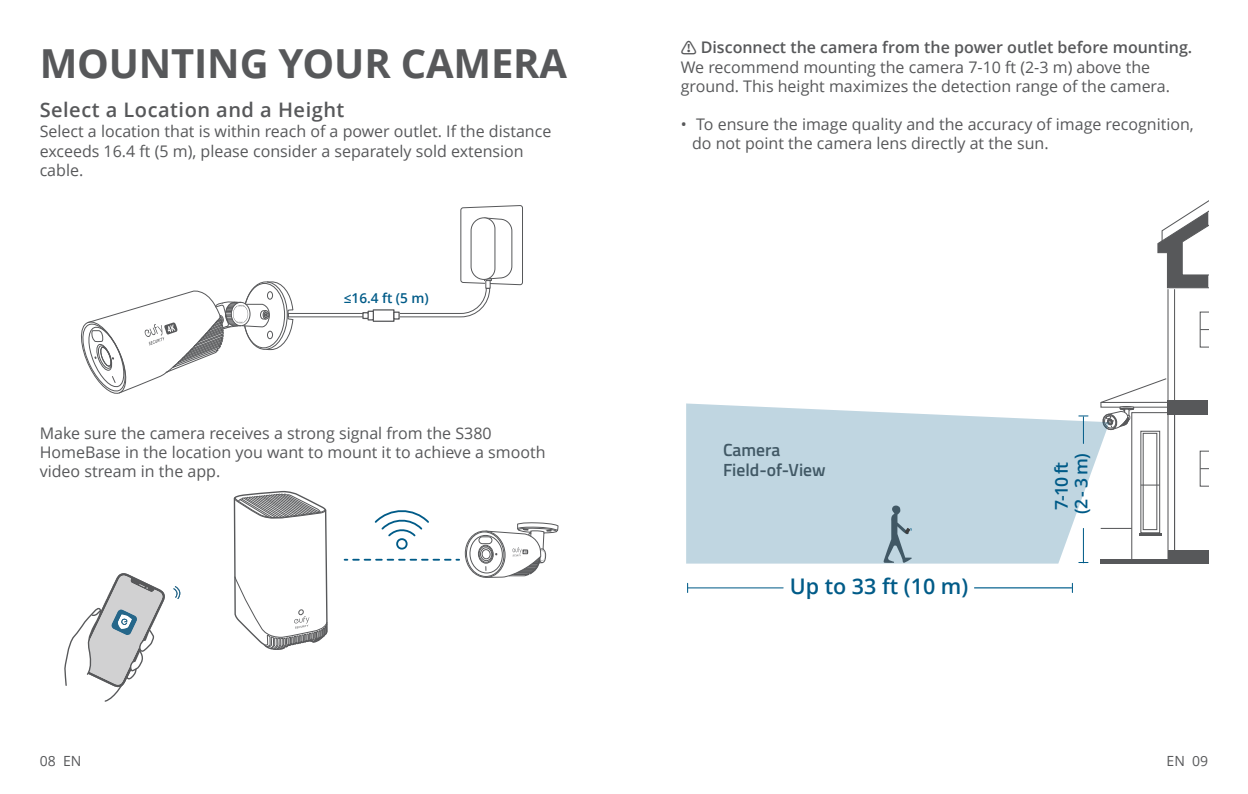
<style>
.page{position:relative;width:1248px;height:794px;background:#fff}
.page>*{position:absolute;margin:0;border:0;box-sizing:border-box;transform-origin:0 0}
.目录标题1{font:700 40px "Open Sans";letter-spacing:-.005em;color:#57585a}
.t1{font:600 21.6px "Open Sans";color:#005b88}
.目录标题1-2{font:600 20px "Open Sans";letter-spacing:.025em;color:#57585a}
.t2{font:600 17.6px/19.6px "Titillium Web";color:#57585a}
.t3{font:600 17.6px/19.6px "Open Sans";color:#005b88}
.目录标题1-3{font:16px/19.2px "Open Sans";color:#57585a}
.目录标题1-4{font:600 16px "Open Sans";color:#57585a}
.t4{font:14px "Open Sans";color:#57585a}
.t5{font:600 13.6px "Open Sans";color:#005b88}
.s1{font-family:"Noto Sans Hans";font-weight:700}
</style>
<div class="page">
<hr style="left:688px;top:587px;width:95px;height:1px;background:#005b88">
<hr style="left:974px;top:587px;width:97px;height:1px;background:#005b88">
<svg style="left:1157px;top:201px;width:51px;height:88px"></svg>
<hr style="left:1173px;top:289px;width:1px;height:111px;background:#57585a">
<hr style="left:1173px;top:413px;width:1px;height:139px;background:#57585a">
<hr style="left:1167px;top:289px;width:1px;height:111px;background:#57585a">
<div style="left:1167px;top:400px;width:41px;height:15px;background:#57585a"></div>
<div style="left:1131px;top:412px;width:37px;height:148px;border:1px solid #57585a"></div>
<div style="left:1140px;top:431px;width:19px;height:102px;border:1px solid #57585a"></div>
<div style="left:1142px;top:433px;width:15px;height:97px;border:1px solid #57585a"></div>
<svg style="left:1140px;top:484px;width:19px;height:1px"></svg>
<hr style="left:1138px;top:533px;width:23px;height:2px;background:#57585a">
<hr style="left:1100px;top:528px;width:31px;height:1px;background:#57585a">
<div style="left:1167px;top:549px;width:41px;height:14px;background:#57585a"></div>
<hr style="left:1100px;top:559px;width:67px;height:4px;background:#57585a">
<svg style="left:1199px;top:450px;width:9px;height:37px"></svg>
<svg style="left:1199px;top:311px;width:9px;height:36px"></svg>
<svg style="left:1100px;top:377px;width:69px;height:53px"></svg>
<svg style="left:686px;top:403px;width:423px;height:160px;background:#c6dae4"></svg>
<svg style="left:883px;top:505px;width:29px;height:58px;background:#9ab0bb"></svg>
<svg style="left:81px;top:205px;width:442px;height:189px"></svg>
<svg style="left:465px;top:531px;width:40px;height:46px"></svg>
<div style="left:464px;top:531px;width:41px;height:46px;border:1px solid #57585a;border-radius:50%"></div>
<div style="left:466px;top:532px;width:38px;height:45px;border:1px solid #57585a;border-radius:50%"></div>
<div style="left:469px;top:535px;width:33px;height:38px;border:1px solid #57585a;border-radius:50%"></div>
<div style="left:478px;top:545px;width:15px;height:18px;border:1px solid #57585a;border-radius:50%"></div>
<div style="left:479px;top:546px;width:13px;height:16px;border:1px solid #57585a;border-radius:50%"></div>
<div style="left:480px;top:547px;width:12px;height:14px;border:1px solid #57585a;border-radius:50%"></div>
<div style="left:482px;top:549px;width:8px;height:10px;border:1px solid #57585a;border-radius:50%"></div>
<div style="left:479px;top:536px;width:13px;height:8px;border:1px solid #57585a;border-radius:3px"></div>
<svg style="left:485px;top:522px;width:73px;height:55px"></svg>
<svg style="left:233px;top:491px;width:95px;height:159px"></svg>
<svg style="left:344px;top:559px;width:106px;height:1px"></svg>
<svg style="left:374px;top:510px;width:55px;height:40px"></svg>
<svg style="left:173px;top:586px;width:8px;height:13px"></svg>
<svg style="left:64px;top:573px;width:101px;height:129px"></svg>
<p class="目录标题1" style="left:40px;top:35px;width:529px">MOUNTING YOUR CAMERA</p>
<p class="目录标题1-2" style="left:40px;top:96px;width:306px">Select a Location and a Height</p>
<p class="目录标题1-3" style="left:40px;top:122px;width:513px">Select a location that is within reach of a power outlet. If the distance exceeds 16.4 ft (5 m), please consider a separately sold extension cable.</p>
<p class="t5" style="left:344px;top:289px;width:87px">≤16.4 ft (5 m)</p>
<p class="目录标题1-3" style="left:40px;top:423px;width:507px">Make sure the camera receives a strong signal from the S380<br>HomeBase in the location you want to mount it to achieve a smooth video stream in the app.</p>
<p class="目录标题1-4" style="left:680px;top:37px;width:513px"><span class="s1">⚠</span> Disconnect the camera from the power outlet before mounting.</p>
<p class="目录标题1-3" style="left:680px;top:57px;width:491px">We recommend mounting the camera 7-10 ft (2-3 m) above the ground. This height maximizes the detection range of the camera.</p>
<p class="目录标题1-3" style="left:692px;top:114px;width:503px;text-indent:-11px">• To ensure the image quality and the accuracy of image recognition, do not point the camera lens directly at the sun.</p>
<p class="t2" style="left:723px;top:439px;width:104px">Camera<br>Field-of-View</p>
<p class="t1" style="left:789px;top:571px;width:180px">Up to 33 ft (10 m)</p>
<p class="t3" style="left:1051px;top:514px;width:62px;rotate:-90deg">7-10 ft (2 - 3 m)</p>
<p class="t4" style="left:40px;top:751px;width:43px">08 EN</p>
<p class="t4" style="left:1166px;top:751px;width:43px">EN 09</p>
</div>
